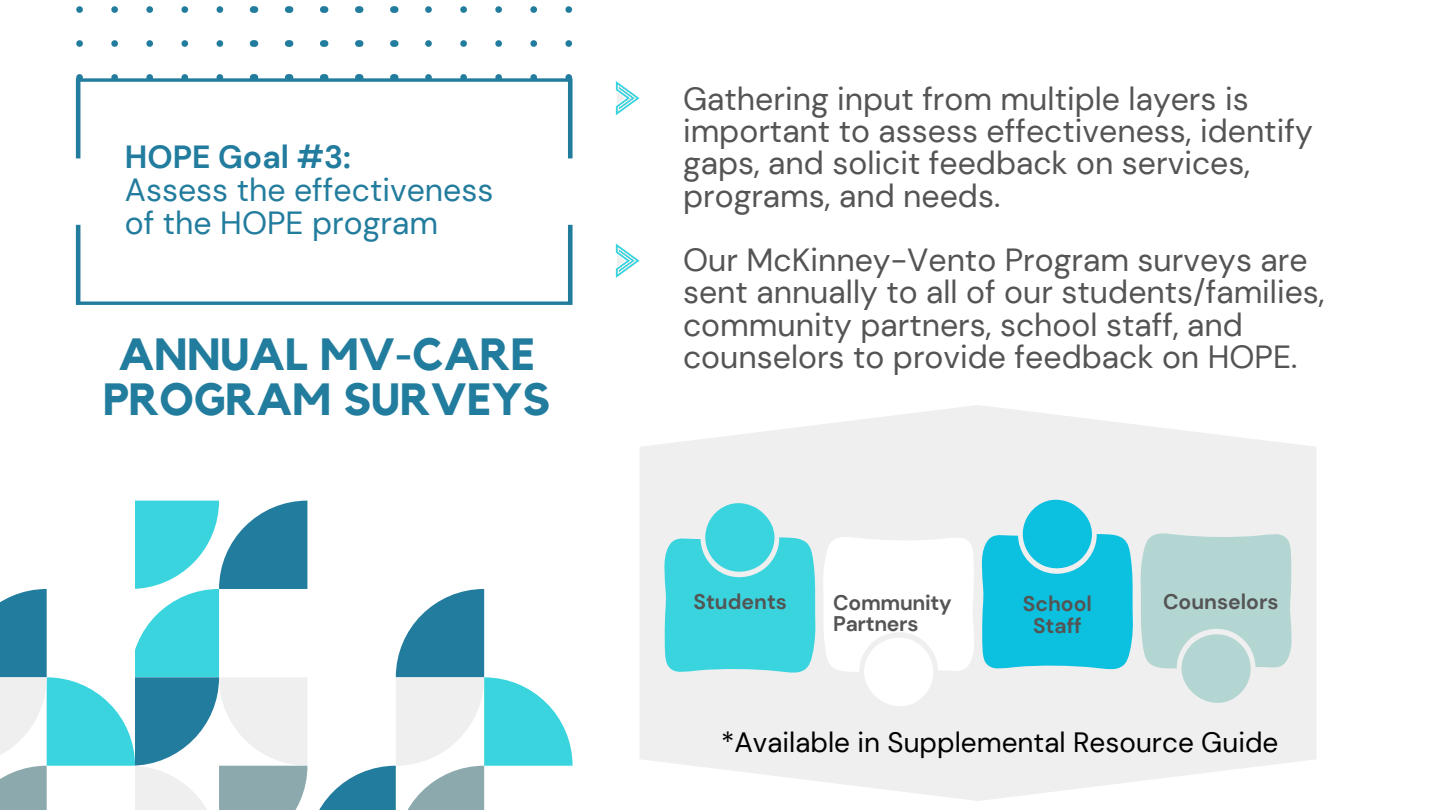
<style>
.page{position:relative;width:1440px;height:810px;background:#fff}
.page>*{position:absolute;margin:0;border:0;box-sizing:border-box;transform-origin:0 0}
.t1{font:700 45px/44.2px "Kollektif";color:#227c9d;text-align:center}
.t2{font:32px/32.2px "DM Sans";color:#545454}
.t3{font:32px/33px "DM Sans";color:#227c9d}
.t4{font:700 32px "DM Sans";color:#227c9d}
.t5{font:27.9px "DM Sans";color:#000}
.t6{font:700 21.1px/21.8px "DM Sans";color:#545454}
</style>
<div class="page">
<svg style="left:76px;top:225px;width:496px;height:80px"></svg>
<svg style="left:616px;top:81px;width:24px;height:34px"></svg>
<svg style="left:616px;top:244px;width:24px;height:34px"></svg>
<svg style="left:0;top:501px;width:573px;height:309px"></svg>
<svg style="left:640px;top:405px;width:676px;height:396px;fill:#efefef"></svg>
<svg style="left:662px;top:501px;width:154px;height:173px"></svg>
<svg style="left:1140px;top:532px;width:154px;height:173px"></svg>
<svg style="left:822px;top:497px;width:312px;height:212px"></svg>
<svg style="left:76px;top:6px;width:496px;height:152px"></svg>
<p class="t4" style="left:125px;top:137px;width:228px">HOPE Goal #3:</p>
<p class="t3" style="left:125px;top:174px;width:370px">Assess the effectiveness of the HOPE program</p>
<h1 class="t1" style="left:103px;top:334px;width:449px">ANNUAL MV-CARE<br>PROGRAM SURVEYS</h1>
<p class="t2" style="left:683px;top:83px;width:631px">Gathering input from multiple layers is important to assess effectiveness, identify gaps, and solicit feedback on services, programs, and needs.</p>
<p class="t2" style="left:683px;top:244px;width:643px">Our McKinney-Vento Program surveys are sent annually to all of our students/families, community partners, school staff, and counselors to provide feedback on HOPE.</p>
<p class="t6" style="left:693px;top:591px;width:95px">Students</p>
<p class="t6" style="left:833px;top:592px;width:120px">Community<br>Partners</p>
<p class="t6" style="left:1023px;top:593px;width:71px;text-align:center">School<br>Staff</p>
<p class="t6" style="left:1163px;top:591px;width:117px">Counselors</p>
<p class="t5" style="left:721px;top:724px;width:559px">*Available in Supplemental Resource Guide</p>
</div>
